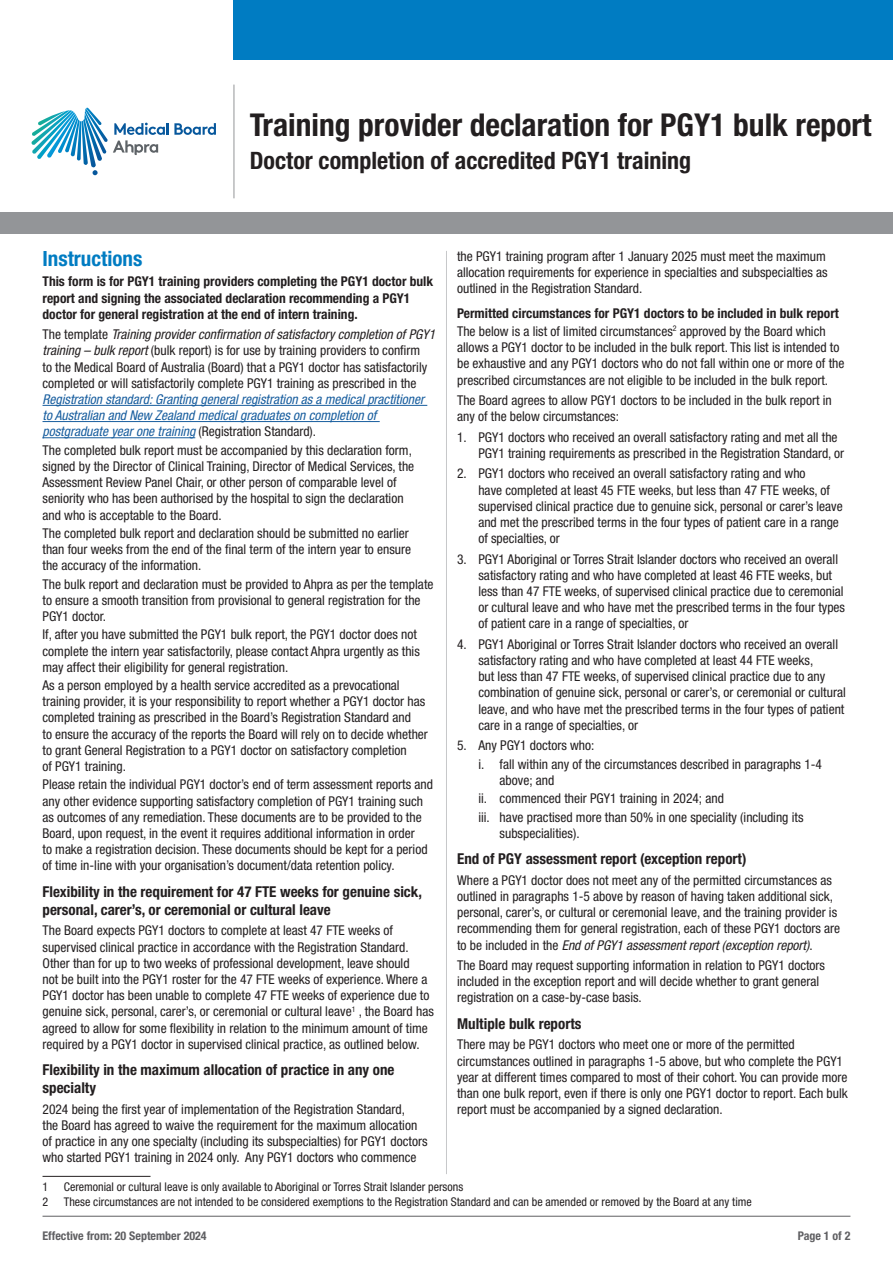
<style>
.page{position:relative;width:893px;height:1263px;background:#fff}
.page>*{position:absolute;margin:0;border:0;box-sizing:border-box;transform-origin:0 0}
.t1{font:700 condensed 31.5px "Helvetica Neue LT Std";color:#231f20}
.t2{font:700 condensed 24px "Helvetica Neue LT Std";color:#231f20}
.Guidelines-header{font:700 condensed 21px "Helvetica Neue LT Std";color:#007cc2}
.Guidelines-paragraph{font:700 condensed 15px/18px "Helvetica Neue LT Std";color:#231f20}
.Guidelines-paragraph-2{font:condensed 13.5px/16.2px "Helvetica Neue LT Std";color:#231f20}
.Guidelines-paragraph-3{font:700 condensed 13.5px/16.2px "Helvetica Neue LT Std";color:#231f20}
.Guidelines-paragraph-4{font:condensed 12px "Helvetica Neue LT Std";color:#231f20}
.t3{font:700 condensed 12px "Helvetica Neue LT Std";color:#5f5f62}
.s1{font-style:italic}
.s2{font-style:italic;color:#175d9e}
</style>
<div class="page">
<hr style="left:234px;top:85px;width:1px;height:113px;background:#939598">
<div style="left:234px;top:0;width:659px;height:60px;background:#007cc2"></div>
<div style="left:0;top:213px;width:893px;height:21px;background:#939598"></div>
<hr style="left:43px;top:1216px;width:807px;height:1px;background:#5f5f62">
<svg style="left:32px;top:108px;width:184px;height:67px"></svg>
<hr style="left:43px;top:405px;width:384px;height:1px;background:#175d9e">
<hr style="left:43px;top:421px;width:337px;height:1px;background:#175d9e">
<hr style="left:43px;top:437px;width:152px;height:1px;background:#175d9e">
<hr style="left:43px;top:1176px;width:108px;height:1px;background:#231f20">
<hr style="left:446px;top:251px;width:1px;height:923px;background:#c7c8ca">
<h1 class="t1" style="left:250px;top:106px;width:623px">Training provider declaration for PGY1 bulk report</h1>
<h2 class="t2" style="left:250px;top:146px;width:443px">Doctor completion of accredited PGY1 training</h2>
<p class="Guidelines-paragraph-2" style="left:457px;top:248px;width:372px;text-align:justify">the PGY1 training program after 1 January 2025 must meet the maximum allocation requirements for experience in specialties and subspecialties as outlined in the Registration Standard.</p>
<p class="Guidelines-paragraph-3" style="left:457px;top:305px;width:383px">Permitted circumstances for PGY1 doctors to be included in bulk report</p>
<p class="Guidelines-paragraph-2" style="left:457px;top:323px;width:389px">The below is a list of limited circumstances<sup>2</sup> approved by the Board which allows a PGY1 doctor to be included in the bulk report. This list is intended to be exhaustive and any PGY1 doctors who do not fall within one or more of the prescribed circumstances are not eligible to be included in the bulk report.</p>
<p class="Guidelines-paragraph-2" style="left:457px;top:392px;width:376px">The Board agrees to allow PGY1 doctors to be included in the bulk report in any of the below circumstances:</p>
<p class="Guidelines-paragraph-2" style="left:478px;top:429px;width:367px;text-indent:-21px">1. PGY1 doctors who received an overall satisfactory rating and met all the<br>PGY1 training requirements as prescribed in the Registration Standard, or</p>
<p class="Guidelines-paragraph-2" style="left:478px;top:465px;width:366px;text-indent:-21px">2. PGY1 doctors who received an overall satisfactory rating and who<br>have completed at least 45 FTE weeks, but less than 47 FTE weeks, of supervised clinical practice due to genuine sick, personal or carer’s leave and met the prescribed terms in the four types of patient care in a range of specialties, or</p>
<p class="Guidelines-paragraph-2" style="left:478px;top:551px;width:368px;text-indent:-21px">3. PGY1 Aboriginal or Torres Strait Islander doctors who received an overall satisfactory rating and who have completed at least 46 FTE weeks, but less than 47 FTE weeks, of supervised clinical practice due to ceremonial or cultural leave and who have met the prescribed terms in the four types of patient care in a range of specialties, or</p>
<p class="Guidelines-paragraph-2" style="left:478px;top:636px;width:369px;text-indent:-21px">4. PGY1 Aboriginal or Torres Strait Islander doctors who received an overall satisfactory rating and who have completed at least 44 FTE weeks,<br>but less than 47 FTE weeks, of supervised clinical practice due to any combination of genuine sick, personal or carer’s, or ceremonial or cultural leave, and who have met the prescribed terms in the four types of patient care in a range of specialties, or</p>
<p class="Guidelines-paragraph-2" style="left:457px;top:737px;width:139px">5. Any PGY1 doctors who:</p>
<p class="Guidelines-paragraph-2" style="left:500px;top:756px;width:324px;text-indent:-21px">i. fall within any of the circumstances described in paragraphs 1-4 above; and</p>
<p class="Guidelines-paragraph-2" style="left:478px;top:790px;width:247px">ii. commenced their PGY1 training in 2024; and</p>
<p class="Guidelines-paragraph-2" style="left:500px;top:808px;width:305px;text-indent:-21px">iii. have practised more than 50% in one speciality (including its subspecialities).</p>
<p class="Guidelines-paragraph" style="left:457px;top:850px;width:291px">End of PGY assessment report (exception report)</p>
<p class="Guidelines-paragraph-2" style="left:457px;top:872px;width:385px">Where a PGY1 doctor does not meet any of the permitted circumstances as outlined in paragraphs 1-5 above by reason of having taken additional sick, personal, carer’s, or cultural or ceremonial leave, and the training provider is recommending them for general registration, each of these PGY1 doctors are to be included in the <span class="s1">End of PGY1 assessment report (exception report)</span>.</p>
<p class="Guidelines-paragraph-2" style="left:457px;top:957px;width:369px">The Board may request supporting information in relation to PGY1 doctors included in the exception report and will decide whether to grant general registration on a case-by-case basis.</p>
<p class="Guidelines-paragraph" style="left:457px;top:1014px;width:126px">Multiple bulk reports</p>
<p class="Guidelines-paragraph-2" style="left:457px;top:1036px;width:392px">There may be PGY1 doctors who meet one or more of the permitted circumstances outlined in paragraphs 1-5 above, but who complete the PGY1 year at different times compared to most of their cohort. You can provide more than one bulk report, even if there is only one PGY1 doctor to report. Each bulk report must be accompanied by a signed declaration.</p>
<p class="Guidelines-header" style="left:43px;top:246px;width:101px">Instructions</p>
<p class="Guidelines-paragraph-3" style="left:43px;top:273px;width:392px">This form is for PGY1 training providers completing the PGY1 doctor bulk report and signing the associated declaration recommending a PGY1 doctor for general registration at the end of intern training.</p>
<p class="Guidelines-paragraph-2" style="left:43px;top:326px;width:394px">The template <span class="s1">Training provider confirmation of satisfactory completion of PGY1 training – bulk report</span> (bulk report) is for use by training providers to confirm<br>to the Medical Board of Australia (Board) that a PGY1 doctor has satisfactorily completed or will satisfactorily complete PGY1 training as prescribed in the <span class="s2">Registration standard: Granting general registration as a medical practitioner to Australian and New Zealand medical graduates on completion of postgraduate year one training</span> (Registration Standard).</p>
<p class="Guidelines-paragraph-2" style="left:43px;top:442px;width:373px">The completed bulk report must be accompanied by this declaration form, signed by the Director of Clinical Training, Director of Medical Services, the Assessment Review Panel Chair, or other person of comparable level of seniority who has been authorised by the hospital to sign the declaration and who is acceptable to the Board.</p>
<p class="Guidelines-paragraph-2" style="left:43px;top:525px;width:370px">The completed bulk report and declaration should be submitted no earlier than four weeks from the end of the final term of the intern year to ensure the accuracy of the information.</p>
<p class="Guidelines-paragraph-2" style="left:43px;top:576px;width:392px">The bulk report and declaration must be provided to Ahpra as per the template to ensure a smooth transition from provisional to general registration for the<br>PGY1 doctor.</p>
<p class="Guidelines-paragraph-2" style="left:43px;top:626px;width:379px">If, after you have submitted the PGY1 bulk report, the PGY1 doctor does not complete the intern year satisfactorily, please contact Ahpra urgently as this may affect their eligibility for general registration.</p>
<p class="Guidelines-paragraph-2" style="left:43px;top:677px;width:387px">As a person employed by a health service accredited as a prevocational training provider, it is your responsibility to report whether a PGY1 doctor has completed training as prescribed in the Board’s Registration Standard and<br>to ensure the accuracy of the reports the Board will rely on to decide whether to grant General Registration to a PGY1 doctor on satisfactory completion<br>of PGY1 training.</p>
<p class="Guidelines-paragraph-2" style="left:43px;top:776px;width:392px">Please retain the individual PGY1 doctor’s end of term assessment reports and any other evidence supporting satisfactory completion of PGY1 training such as outcomes of any remediation. These documents are to be provided to the Board, upon request, in the event it requires additional information in order<br>to make a registration decision. These documents should be kept for a period of time in-line with your organisation’s document/data retention policy.</p>
<p class="Guidelines-paragraph" style="left:43px;top:882px;width:381px">Flexibility in the requirement for 47 FTE weeks for genuine sick, personal, carer’s, or ceremonial or cultural leave</p>
<p class="Guidelines-paragraph-2" style="left:43px;top:922px;width:393px">The Board expects PGY1 doctors to complete at least 47 FTE weeks of supervised clinical practice in accordance with the Registration Standard.<br>Other than for up to two weeks of professional development, leave should<br>not be built into the PGY1 roster for the 47 FTE weeks of experience. Where a PGY1 doctor has been unable to complete 47 FTE weeks of experience due to genuine sick, personal, carer’s, or ceremonial or cultural leave<sup>1</sup> , the Board has agreed to allow for some flexibility in relation to the minimum amount of time required by a PGY1 doctor in supervised clinical practice, as outlined below.</p>
<p class="Guidelines-paragraph" style="left:43px;top:1061px;width:354px">Flexibility in the maximum allocation of practice in any one specialty</p>
<p class="Guidelines-paragraph-2" style="left:43px;top:1101px;width:387px">2024 being the first year of implementation of the Registration Standard,<br>the Board has agreed to waive the requirement for the maximum allocation of practice in any one specialty (including its subspecialties) for PGY1 doctors who started PGY1 training in 2024 only. Any PGY1 doctors who commence</p>
<p class="Guidelines-paragraph-4" style="left:43px;top:1179px;width:7px">1</p>
<p class="Guidelines-paragraph-4" style="left:64px;top:1179px;width:401px">Ceremonial or cultural leave is only available to Aboriginal or Torres Strait Islander persons</p>
<p class="Guidelines-paragraph-4" style="left:43px;top:1195px;width:7px">2</p>
<p class="Guidelines-paragraph-4" style="left:64px;top:1195px;width:690px">These circumstances are not intended to be considered exemptions to the Registration Standard and can be amended or removed by the Board at any time</p>
<p class="t3" style="left:43px;top:1228px;width:166px">Effective from: 20 September 2024</p>
<p class="t3" style="left:798px;top:1228px;width:54px">Page 1 of 2</p>
</div>
